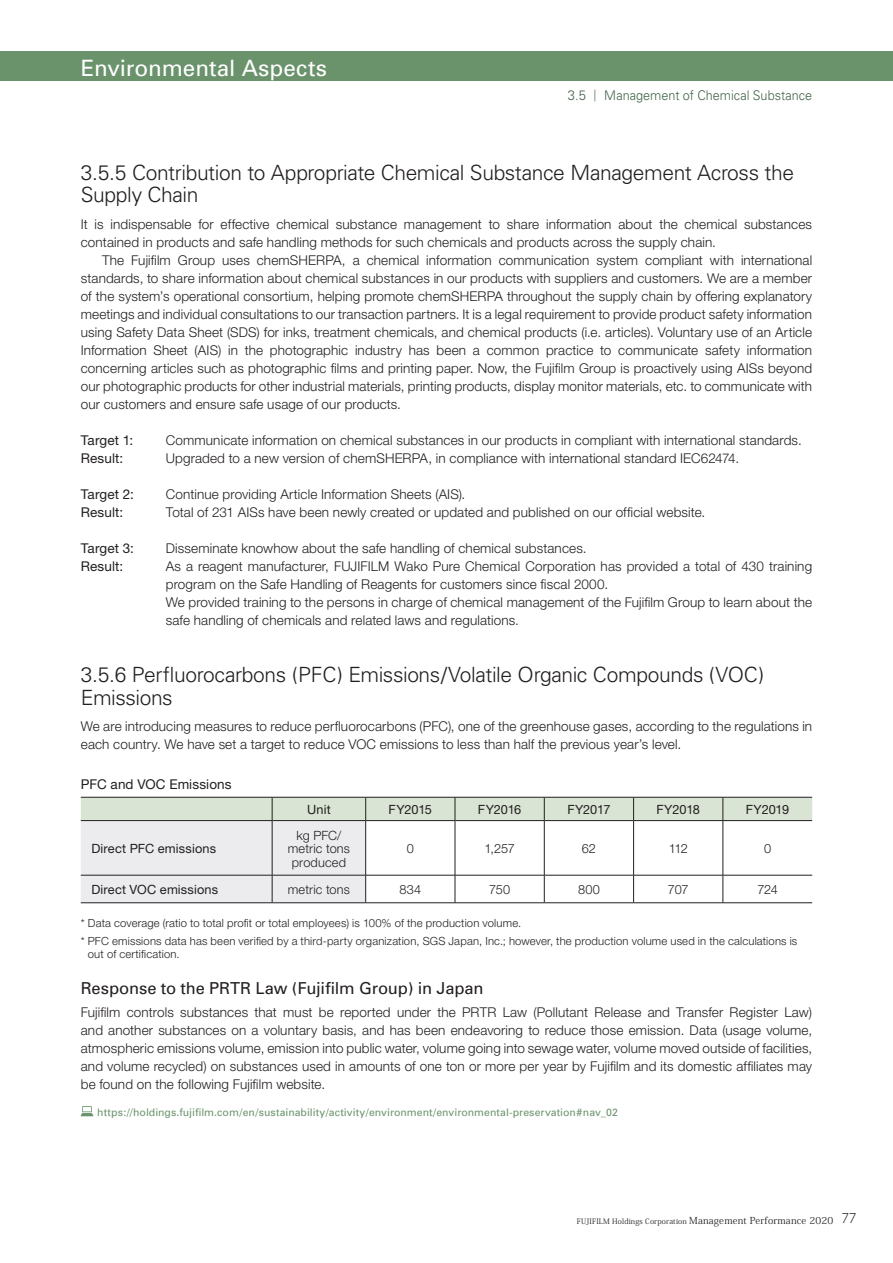
<style>
.page{position:relative;width:893px;height:1263px;background:#fff}
.page>*{position:absolute;margin:0;border:0;box-sizing:border-box;transform-origin:0 0}
.t1{font:22.5px "Univers";color:#fff}
.t2{font:300 21px/22.5px "Univers";letter-spacing:-.02em;color:#231f20}
.t3{font:16.5px "Univers";letter-spacing:-.01em;color:#231f20}
.t4{font:300 13.5px/18px "Helvetica Neue LT Std";letter-spacing:.01em;color:#231f20}
.t5{font:13.5px "Helvetica Neue LT Std";letter-spacing:.01em;color:#231f20}
.t6{font:300 13.35px "Univers";color:#426347;scale:.95 1}
.t7{font:12.75px "Helvetica Neue LT Std";letter-spacing:.01em;color:#231f20}
.t8{font:300 12.75px/13.5px "Helvetica Neue LT Std";letter-spacing:.005em;color:#231f20;text-align:center}
.t9{font:300 11.25px/17.7px "Helvetica Neue LT Std";letter-spacing:.015em;color:#231f20}
.t10{font:10.5px "Univers";letter-spacing:.005em;color:#6a936c}
.t11{font:7.5px "Koz Min Pro";letter-spacing:.02em;color:#231f20}
.s1{font-size:13.65px}
.s2{font-family:"UD Shin Go Pro";font-size:11.7px}
.s3{font-size:9.6px}
.s4{font-family:"UD Shin Go Pro";font-weight:300;font-size:12.75px}
</style>
<div class="page">
<div style="left:0;top:51px;width:893px;height:30px;background:#6a936c"></div>
<svg style="left:81px;top:797px;width:731px;height:106px"></svg>
<hr style="left:723px;top:875px;width:89px;height:1px;background:#231f20">
<svg style="left:81px;top:1106px;width:12px;height:10px"></svg>
<h1 class="t1" style="left:81px;top:55px;width:248px">Environmental Aspects</h1>
<p class="t6" style="left:568px;top:87px;width:259px"><span class="s1">3</span>.<span class="s1">5</span> <span class="s2">｜</span> Management of Chemical Substance</p>
<h2 class="t2" style="left:81px;top:161px;width:715px">3.5.5 Contribution to Appropriate Chemical Substance Management Across the<br>Supply Chain</h2>
<p class="t4" style="left:81px;top:215px;width:733px">It is indispensable for effective chemical substance management to share information about the chemical substances contained in products and safe handling methods for such chemicals and products across the supply chain.</p>
<p class="t4" style="left:81px;top:251px;width:733px;text-align:justify;text-indent:21px">The Fujifilm Group uses chemSHERPA, a chemical information communication system compliant with international standards, to share information about chemical substances in our products with suppliers and customers. We are a member of the system’s operational consortium, helping promote chemSHERPA throughout the supply chain by offering explanatory meetings and individual consultations to our transaction partners. It is a legal requirement to provide product safety information using Safety Data Sheet (SDS) for inks, treatment chemicals, and chemical products (i.e. articles). Voluntary use of an Article Information Sheet (AIS) in the photographic industry has been a common practice to communicate safety information concerning articles such as photographic films and printing paper. Now, the Fujifilm Group is proactively using AISs beyond our photographic products for other industrial materials, printing products, display monitor materials, etc. to communicate with our customers and ensure safe usage of our products.</p>
<p class="t5" style="left:81px;top:432px;width:54px">Target 1:</p>
<p class="t4" style="left:166px;top:431px;width:637px">Communicate information on chemical substances in our products in compliant with international standards.</p>
<p class="t5" style="left:81px;top:450px;width:44px">Result:</p>
<p class="t4" style="left:166px;top:449px;width:575px">Upgraded to a new version of chemSHERPA, in compliance with international standard IEC62474.</p>
<p class="t5" style="left:81px;top:486px;width:55px">Target 2:</p>
<p class="t4" style="left:166px;top:485px;width:301px">Continue providing Article Information Sheets (AIS).</p>
<p class="t5" style="left:81px;top:504px;width:44px">Result:</p>
<p class="t4" style="left:166px;top:503px;width:541px">Total of 231 AISs have been newly created or updated and published on our official website.</p>
<p class="t5" style="left:81px;top:540px;width:55px">Target 3:</p>
<p class="t4" style="left:166px;top:539px;width:422px">Disseminate knowhow about the safe handling of chemical substances.</p>
<p class="t5" style="left:81px;top:558px;width:44px">Result:</p>
<p class="t4" style="left:166px;top:557px;width:648px">As a reagent manufacturer, FUJIFILM Wako Pure Chemical Corporation has provided a total of 430 training program on the Safe Handling of Reagents for customers since fiscal 2000.<br>We provided training to the persons in charge of chemical management of the Fujifilm Group to learn about the safe handling of chemicals and related laws and regulations.</p>
<h2 class="t2" style="left:81px;top:663px;width:685px">3.5.6 Perfluorocarbons (PFC) Emissions/Volatile Organic Compounds (VOC)<br>Emissions</h2>
<p class="t4" style="left:81px;top:717px;width:733px">We are introducing measures to reduce perfluorocarbons (PFC), one of the greenhouse gases, according to the regulations in each country. We have set a target to reduce VOC emissions to less than half the previous year’s level.</p>
<p class="t5" style="left:81px;top:776px;width:152px">PFC and VOC Emissions</p>
<p class="t7" style="left:307px;top:802px;width:25px">Unit</p>
<p class="t7" style="left:389px;top:802px;width:45px">FY2015</p>
<p class="t7" style="left:478px;top:802px;width:45px">FY2016</p>
<p class="t7" style="left:567px;top:802px;width:45px">FY2017</p>
<p class="t7" style="left:656px;top:802px;width:45px">FY2018</p>
<p class="t7" style="left:746px;top:802px;width:45px">FY2019</p>
<p class="t7" style="left:91px;top:841px;width:126px">Direct PFC emissions</p>
<p class="t8" style="left:288px;top:828px;width:64px">kg PFC/ metric tons produced</p>
<p class="t8" style="left:407px;top:842px;width:9px">0</p>
<p class="t8" style="left:484px;top:842px;width:32px">1,257</p>
<p class="t8" style="left:582px;top:842px;width:16px">62</p>
<p class="t8" style="left:669px;top:842px;width:21px">112</p>
<p class="t8" style="left:764px;top:842px;width:9px">0</p>
<p class="t7" style="left:91px;top:882px;width:128px">Direct VOC emissions</p>
<p class="t8" style="left:288px;top:883px;width:64px">metric tons</p>
<p class="t8" style="left:400px;top:883px;width:23px">834</p>
<p class="t8" style="left:489px;top:883px;width:22px">750</p>
<p class="t8" style="left:578px;top:883px;width:23px">800</p>
<p class="t8" style="left:668px;top:883px;width:22px">707</p>
<p class="t8" style="left:757px;top:883px;width:22px">724</p>
<p class="t9" style="left:81px;top:914px;width:718px">* Data coverage (ratio to total profit or total employees) is 100% of the production volume.<br>* PFC emissions data has been verified by a third-party organization, SGS Japan, Inc.; however, the production volume used in the calculations is</p>
<p class="t9" style="left:88px;top:945px;width:93px">out of certification.</p>
<p class="t3" style="left:81px;top:979px;width:404px">Response to the PRTR Law (Fujifilm Group) in Japan</p>
<p class="t4" style="left:81px;top:1002px;width:733px;text-align:justify">Fujifilm controls substances that must be reported under the PRTR Law (Pollutant Release and Transfer Register Law) and another substances on a voluntary basis, and has been endeavoring to reduce those emission. Data (usage volume, atmospheric emissions volume, emission into public water, volume going into sewage water, volume moved outside of facilities, and volume recycled) on substances used in amounts of one ton or more per year by Fujifilm and its domestic affiliates may be found on the following Fujifilm website.</p>
<p class="t10" style="left:97px;top:1106px;width:522px">https://holdings.fujifilm.com/en/sustainability/activity/environment/environmental-preservation#nav_02</p>
<p class="t11" style="left:577px;top:1215px;width:281px">FUJIFILM Holdings Corporation <span class="s3">Management Performance 2020</span> <span class="s4">77</span></p>
</div>
